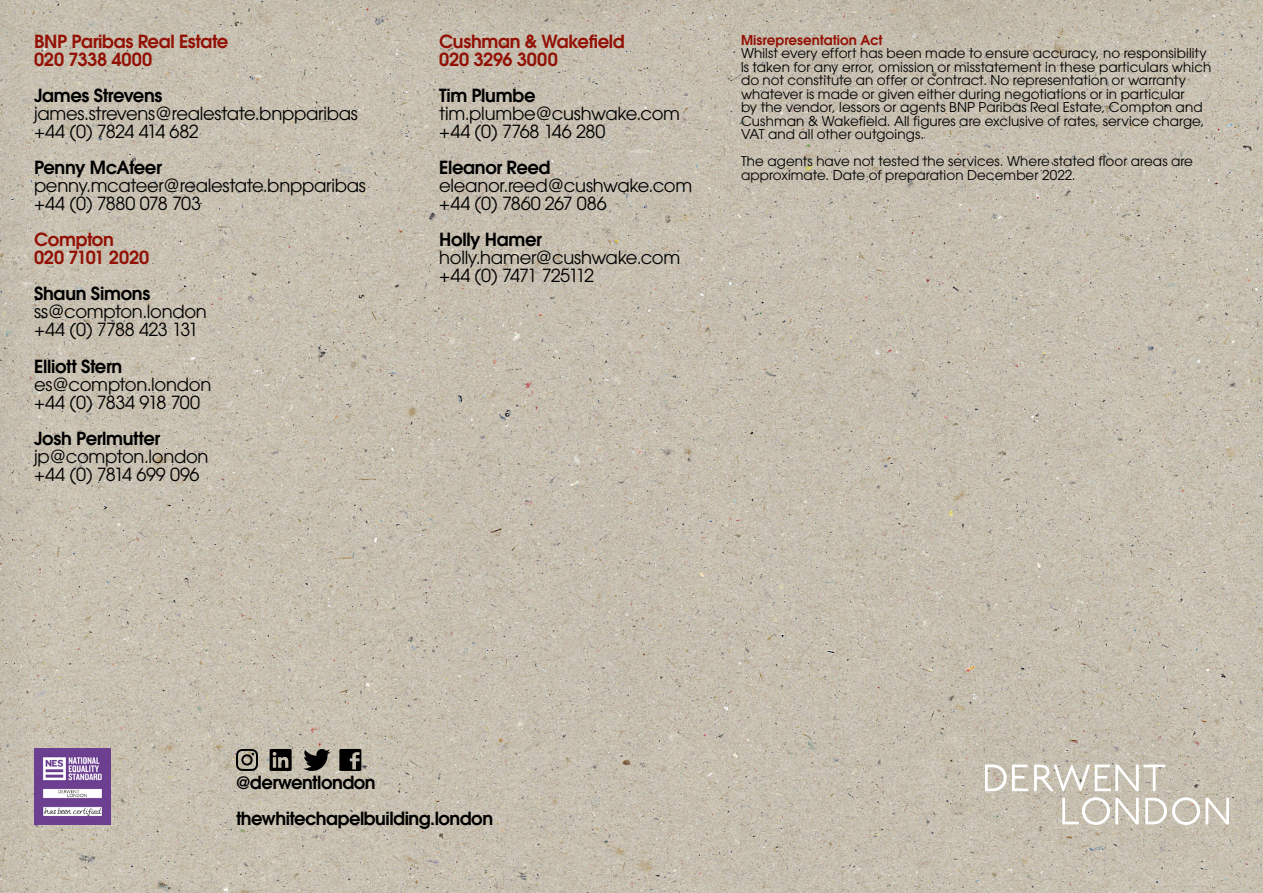
<style>
.page{position:relative;width:1263px;height:893px;background:#fff}
.page>*{position:absolute;margin:0;border:0;box-sizing:border-box;transform-origin:0 0}
.t1{font:18px/18px "Avant Garde";letter-spacing:-.015em;color:#000}
.t2{font:600 18px/36px "Avant Garde";letter-spacing:-.02em;color:#000}
.t3{font:600 18px/18px "Avant Garde";letter-spacing:-.015em;color:#931004}
.t4{font:13.5px/13.5px "Avant Garde";letter-spacing:.005em;color:#000}
.t5{font:600 13.5px "Avant Garde";color:#931004}
</style>
<div class="page">
<img style="left:0;top:0;width:1263px;height:893px">
<svg style="left:1034px;top:764px;width:131px;height:27px"></svg>
<svg style="left:1062px;top:797px;width:77px;height:28px"></svg>
<svg style="left:1145px;top:797px;width:84px;height:28px"></svg>
<svg style="left:985px;top:764px;width:43px;height:27px"></svg>
<img style="left:34px;top:749px;width:76px;height:76px">
<svg style="left:270px;top:749px;width:22px;height:22px"></svg>
<svg style="left:236px;top:749px;width:22px;height:22px"></svg>
<svg style="left:339px;top:749px;width:22px;height:22px"></svg>
<svg style="left:303px;top:749px;width:27px;height:22px"></svg>
<h1 class="t3" style="left:34px;top:33px;width:196px">BNP Paribas Real Estate<br>020 7338 4000</h1>
<h1 class="t2" style="left:34px;top:78px;width:130px">James Strevens</h1>
<h1 class="t1" style="left:34px;top:105px;width:325px">james.strevens@realestate.bnpparibas +44 (0) 7824 414 682</h1>
<h1 class="t2" style="left:34px;top:150px;width:129px">Penny McAteer</h1>
<h1 class="t1" style="left:34px;top:177px;width:333px">penny.mcateer@realestate.bnpparibas +44 (0) 7880 078 703</h1>
<h1 class="t3" style="left:34px;top:231px;width:117px">Compton<br>020 7101 2020</h1>
<h1 class="t2" style="left:34px;top:276px;width:118px">Shaun Simons</h1>
<h1 class="t1" style="left:34px;top:303px;width:174px">ss@compton.london +44 (0) 7788 423 131</h1>
<h1 class="t2" style="left:34px;top:348px;width:90px">Elliott Stern</h1>
<h1 class="t1" style="left:34px;top:375px;width:179px">es@compton.london +44 (0) 7834 918 700</h1>
<h1 class="t2" style="left:34px;top:420px;width:128px">Josh Perlmutter</h1>
<h1 class="t1" style="left:34px;top:447px;width:176px">jp@compton.london +44 (0) 7814 699 096</h1>
<h1 class="t3" style="left:439px;top:33px;width:187px">Cushman &amp; Wakefield<br>020 3296 3000</h1>
<h1 class="t2" style="left:439px;top:78px;width:98px">Tim Plumbe</h1>
<h1 class="t1" style="left:439px;top:105px;width:242px">tim.plumbe@cushwake.com +44 (0) 7768 146 280</h1>
<h1 class="t2" style="left:439px;top:150px;width:113px">Eleanor Reed</h1>
<h1 class="t1" style="left:439px;top:177px;width:254px">eleanor.reed@cushwake.com +44 (0) 7860 267 086</h1>
<h1 class="t2" style="left:439px;top:222px;width:104px">Holly Hamer</h1>
<h1 class="t1" style="left:439px;top:249px;width:243px">holly.hamer@cushwake.com +44 (0) 7471 725112</h1>
<p class="t5" style="left:741px;top:31px;width:143px">Misrepresentation Act</p>
<p class="t4" style="left:741px;top:47px;width:472px">Whilst every effort has been made to ensure accuracy, no responsibility is taken for any error, omission or misstatement in these particulars which do not constitute an offer or contract. No representation or warranty whatever is made or given either during negotiations or in particular<br>by the vendor, lessors or agents BNP Paribas Real Estate, Compton and Cushman &amp; Wakefield. All figures are exclusive of rates, service charge, VAT and all other outgoings.</p>
<p class="t4" style="left:741px;top:155px;width:453px">The agents have not tested the services. Where stated floor areas are approximate. Date of preparation December 2022.</p>
<h1 class="t2" style="left:236px;top:764px;width:259px">@derwentlondon thewhitechapelbuilding.london</h1>
</div>
